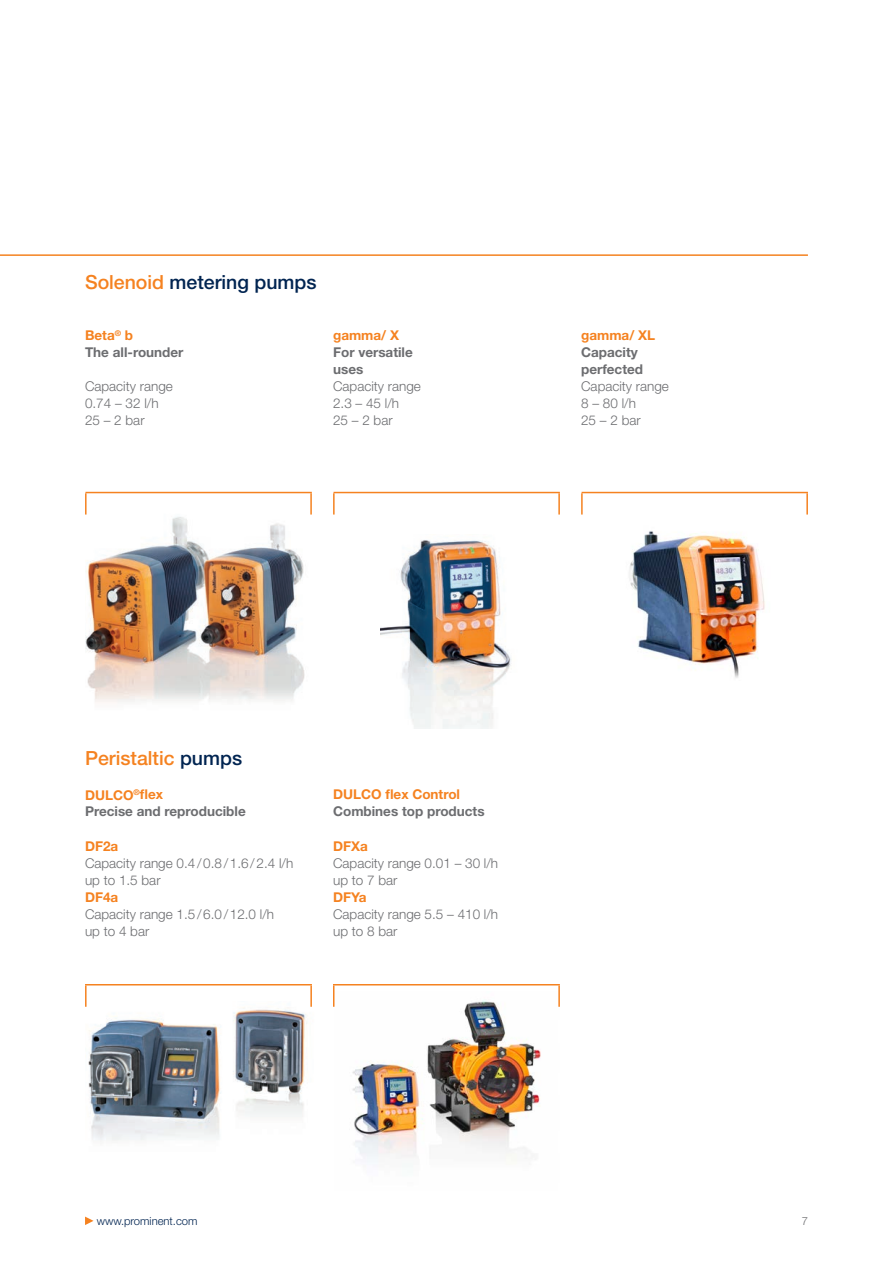
<style>
.page{position:relative;width:893px;height:1263px;background:#fff}
.page>*{position:absolute;margin:0;border:0;box-sizing:border-box;transform-origin:0 0}
.Body_normal{font:500 19.5px "Helvetica Neue";color:#002451}
.Body_normal-2{font:500 19.5px "Helvetica Neue";color:#f58220}
.Body_normal-3{font:300 13.5px/17px "Helvetica Neue";color:#6c6d70}
.Body_normal-4{font:700 13.5px "Helvetica Neue";color:#6c6d70}
.Body_normal-5{font:700 13.5px "Helvetica Neue";color:#f58220}
.Body_normal-6{font:300 11.25px "Helvetica Neue";color:#002451}
.Body_normal-7{font:300 11.25px "Helvetica Neue";color:#6c6d70}
.s1{color:#f58220}
.s2{color:#002451}
</style>
<div class="page">
<svg style="left:85px;top:1216px;width:9px;height:9px"></svg>
<img style="left:85px;top:493px;width:224px;height:209px">
<img style="left:381px;top:540px;width:130px;height:188px">
<img style="left:88px;top:1007px;width:219px;height:135px">
<hr style="left:85px;top:493px;width:2px;height:21px;background:#f58220">
<hr style="left:85px;top:492px;width:227px;height:1px;background:#f58220">
<hr style="left:310px;top:493px;width:2px;height:21px;background:#f58220">
<hr style="left:0;top:254px;width:808px;height:2px;background:#f58220">
<img style="left:629px;top:531px;width:136px;height:147px">
<img style="left:334px;top:991px;width:207px;height:171px">
<hr style="left:85px;top:985px;width:2px;height:22px;background:#f58220">
<hr style="left:85px;top:984px;width:227px;height:1px;background:#f58220">
<hr style="left:310px;top:985px;width:2px;height:22px;background:#f58220">
<svg style="left:333px;top:985px;width:1px;height:22px"></svg>
<hr style="left:333px;top:984px;width:227px;height:1px;background:#f58220">
<hr style="left:558px;top:985px;width:2px;height:22px;background:#f58220">
<hr style="left:333px;top:493px;width:2px;height:21px;background:#f58220">
<hr style="left:333px;top:492px;width:227px;height:1px;background:#f58220">
<hr style="left:558px;top:493px;width:2px;height:21px;background:#f58220">
<hr style="left:581px;top:493px;width:2px;height:21px;background:#f58220">
<hr style="left:582px;top:492px;width:226px;height:1px;background:#f58220">
<hr style="left:806px;top:493px;width:2px;height:21px;background:#f58220">
<p class="Body_normal" style="left:85px;top:271px;width:233px"><span class="s1">Solenoid</span> metering pumps</p>
<p class="Body_normal-5" style="left:85px;top:327px;width:50px">Beta<sup>®</sup> b</p>
<p class="Body_normal-4" style="left:85px;top:344px;width:100px">The all-rounder</p>
<p class="Body_normal-3" style="left:85px;top:378px;width:89px">Capacity range<br>0.74 – 32 l/h</p>
<p class="Body_normal-3" style="left:85px;top:412px;width:61px">25 – 2 bar</p>
<p class="Body_normal-5" style="left:333px;top:327px;width:67px">gamma/ X</p>
<p class="Body_normal-4" style="left:333px;top:344px;width:81px">For versatile</p>
<p class="Body_normal-4" style="left:333px;top:361px;width:32px">uses</p>
<p class="Body_normal-3" style="left:333px;top:378px;width:89px">Capacity range<br>2.3 – 45 l/h</p>
<p class="Body_normal-3" style="left:333px;top:412px;width:61px">25 – 2 bar</p>
<p class="Body_normal-5" style="left:581px;top:327px;width:75px">gamma/ XL</p>
<p class="Body_normal-4" style="left:581px;top:344px;width:58px">Capacity</p>
<p class="Body_normal-4" style="left:581px;top:361px;width:63px">perfected</p>
<p class="Body_normal-3" style="left:581px;top:378px;width:89px">Capacity range<br>8 – 80 l/h</p>
<p class="Body_normal-3" style="left:581px;top:412px;width:61px">25 – 2 bar</p>
<p class="Body_normal-2" style="left:85px;top:747px;width:159px">Peristaltic <span class="s2">pumps</span></p>
<p class="Body_normal-5" style="left:85px;top:786px;width:80px">DULCO<sup>®</sup>flex</p>
<p class="Body_normal-4" style="left:85px;top:803px;width:162px">Precise and reproducible</p>
<p class="Body_normal-5" style="left:85px;top:837px;width:35px">DF2a</p>
<p class="Body_normal-3" style="left:85px;top:854px;width:210px">Capacity range 0.4/0.8/1.6/2.4 l/h</p>
<p class="Body_normal-3" style="left:85px;top:871px;width:77px">up to 1.5 bar</p>
<p class="Body_normal-5" style="left:85px;top:888px;width:35px">DF4a</p>
<p class="Body_normal-3" style="left:85px;top:905px;width:191px">Capacity range 1.5/6.0/12.0 l/h</p>
<p class="Body_normal-3" style="left:85px;top:922px;width:66px">up to 4 bar</p>
<p class="Body_normal-5" style="left:333px;top:786px;width:129px">DULCO flex Control</p>
<p class="Body_normal-4" style="left:333px;top:803px;width:153px">Combines top products</p>
<p class="Body_normal-5" style="left:333px;top:837px;width:36px">DFXa</p>
<p class="Body_normal-3" style="left:333px;top:854px;width:167px">Capacity range 0.01 – 30 l/h</p>
<p class="Body_normal-3" style="left:333px;top:871px;width:66px">up to 7 bar</p>
<p class="Body_normal-5" style="left:333px;top:888px;width:35px">DFYa</p>
<p class="Body_normal-3" style="left:333px;top:905px;width:167px">Capacity range 5.5 – 410 l/h</p>
<p class="Body_normal-3" style="left:333px;top:922px;width:66px">up to 8 bar</p>
<p class="Body_normal-6" style="left:97px;top:1214px;width:102px">www.prominent.com</p>
<p class="Body_normal-7" style="left:802px;top:1214px;width:8px">7</p>
</div>
